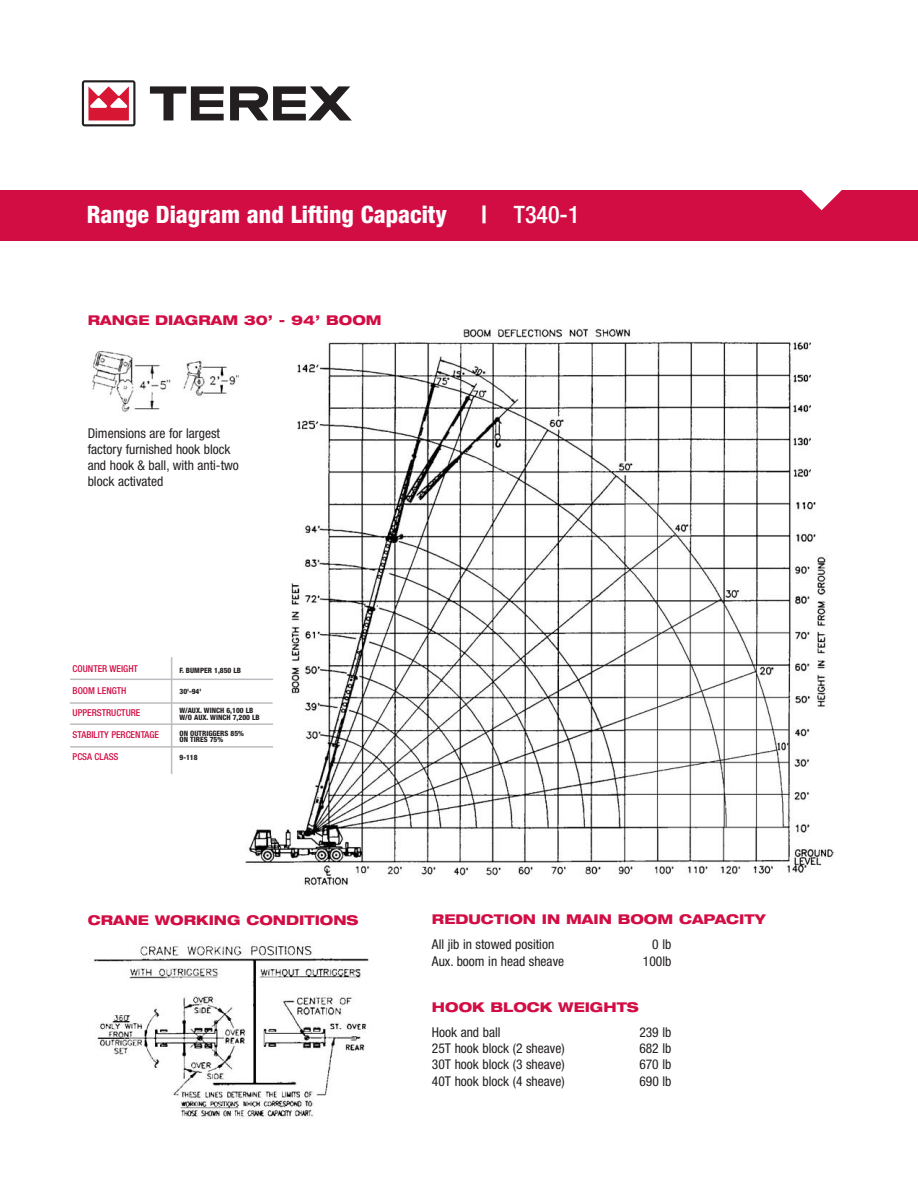
<style>
.page{position:relative;width:918px;height:1188px;background:#fff}
.page>*{position:absolute;margin:0;border:0;box-sizing:border-box;transform-origin:0 0}
.t1{font:800 condensed 24px "Helvetica Neue";color:#fff}
.t2{font:500 condensed 24px "Helvetica Neue";color:#fff}
.t3{font:condensed 13.5px/16.2px "Helvetica Neue";color:#231f20}
.t4{font:800 expanded 13.5px "Helvetica Neue";color:#d20d44}
.t5{font:500 condensed 9.45px "Helvetica Neue";color:#d20d44}
.t6{font:800 condensed 7.35px/7.5px "Helvetica Neue";color:#231f20}
.s1{font-weight:800}
</style>
<div class="page">
<div style="left:0;top:190px;width:918px;height:50px;background:#d20d44"></div>
<svg style="left:801px;top:190px;width:41px;height:20px"></svg>
<img style="left:246px;top:328px;width:587px;height:559px">
<div style="left:85px;top:306px;width:402px;height:23px;background:#fff"></div>
<img style="left:91px;top:351px;width:148px;height:61px">
<img style="left:94px;top:945px;width:275px;height:174px">
<svg style="left:82px;top:80px;width:53px;height:46px"></svg>
<svg style="left:150px;top:86px;width:74px;height:34px"></svg>
<svg style="left:230px;top:86px;width:122px;height:35px"></svg>
<div style="left:178px;top:659px;width:100px;height:117px;background:#fff"></div>
<hr style="left:70px;top:679px;width:203px;height:1px;background:#bcbdc0">
<hr style="left:70px;top:702px;width:203px;height:2px;background:#bcbdc0">
<hr style="left:70px;top:723px;width:203px;height:2px;background:#bcbdc0">
<hr style="left:70px;top:746px;width:203px;height:2px;background:#bcbdc0">
<hr style="left:171px;top:657px;width:1px;height:117px;background:#bcbdc0">
<h1 class="t1" style="left:87px;top:206px;width:362px">Range Diagram and Lifting Capacity</h1>
<h1 class="t2" style="left:481px;top:206px;width:100px"><span class="s1">|</span> T340-1</h1>
<p class="t4" style="left:88px;top:315px;width:295px">RANGE DIAGRAM 30’ - 94’ BOOM</p>
<p class="t3" style="left:88px;top:426px;width:153px">Dimensions are for largest factory furnished hook block and hook &amp; ball, with anti-two block activated</p>
<p class="t5" style="left:73px;top:665px;width:67px">COUNTER WEIGHT</p>
<p class="t5" style="left:73px;top:687px;width:55px">BOOM LENGTH</p>
<p class="t5" style="left:73px;top:709px;width:69px">UPPERSTRUCTURE</p>
<p class="t5" style="left:73px;top:731px;width:88px">STABILITY PERCENTAGE</p>
<p class="t5" style="left:73px;top:754px;width:47px">PCSA CLASS</p>
<p class="t6" style="left:180px;top:667px;width:63px">F. BUMPER 1,850 LB</p>
<p class="t6" style="left:180px;top:688px;width:23px">30'-94'</p>
<p class="t6" style="left:180px;top:707px;width:82px">W/AUX. WINCH 6,100 LB<br>W/O AUX. WINCH 7,200 LB</p>
<p class="t6" style="left:180px;top:730px;width:66px;line-height:6.6px">ON OUTRIGGERS 85%<br>ON TIRES 75%</p>
<p class="t6" style="left:180px;top:754px;width:20px">9-118</p>
<p class="t4" style="left:88px;top:915px;width:272px">CRANE WORKING CONDITIONS</p>
<p class="t4" style="left:432px;top:914px;width:335px">REDUCTION IN MAIN BOOM CAPACITY</p>
<p class="t3" style="left:432px;top:938px;width:124px">All jib in stowed position</p>
<p class="t3" style="left:652px;top:938px;width:21px">0 lb</p>
<p class="t3" style="left:432px;top:954px;width:134px">Aux. boom in head sheave</p>
<p class="t3" style="left:643px;top:954px;width:30px">100lb</p>
<p class="t4" style="left:432px;top:1001px;width:208px">HOOK BLOCK WEIGHTS</p>
<p class="t3" style="left:432px;top:1025px;width:70px">Hook and ball</p>
<p class="t3" style="left:639px;top:1025px;width:34px">239 lb</p>
<p class="t3" style="left:432px;top:1042px;width:134px">25T hook block (2 sheave)</p>
<p class="t3" style="left:639px;top:1042px;width:34px">682 lb</p>
<p class="t3" style="left:432px;top:1058px;width:134px">30T hook block (3 sheave)</p>
<p class="t3" style="left:639px;top:1058px;width:34px">670 lb</p>
<p class="t3" style="left:432px;top:1074px;width:134px">40T hook block (4 sheave)</p>
<p class="t3" style="left:639px;top:1074px;width:34px">690 lb</p>
</div>
